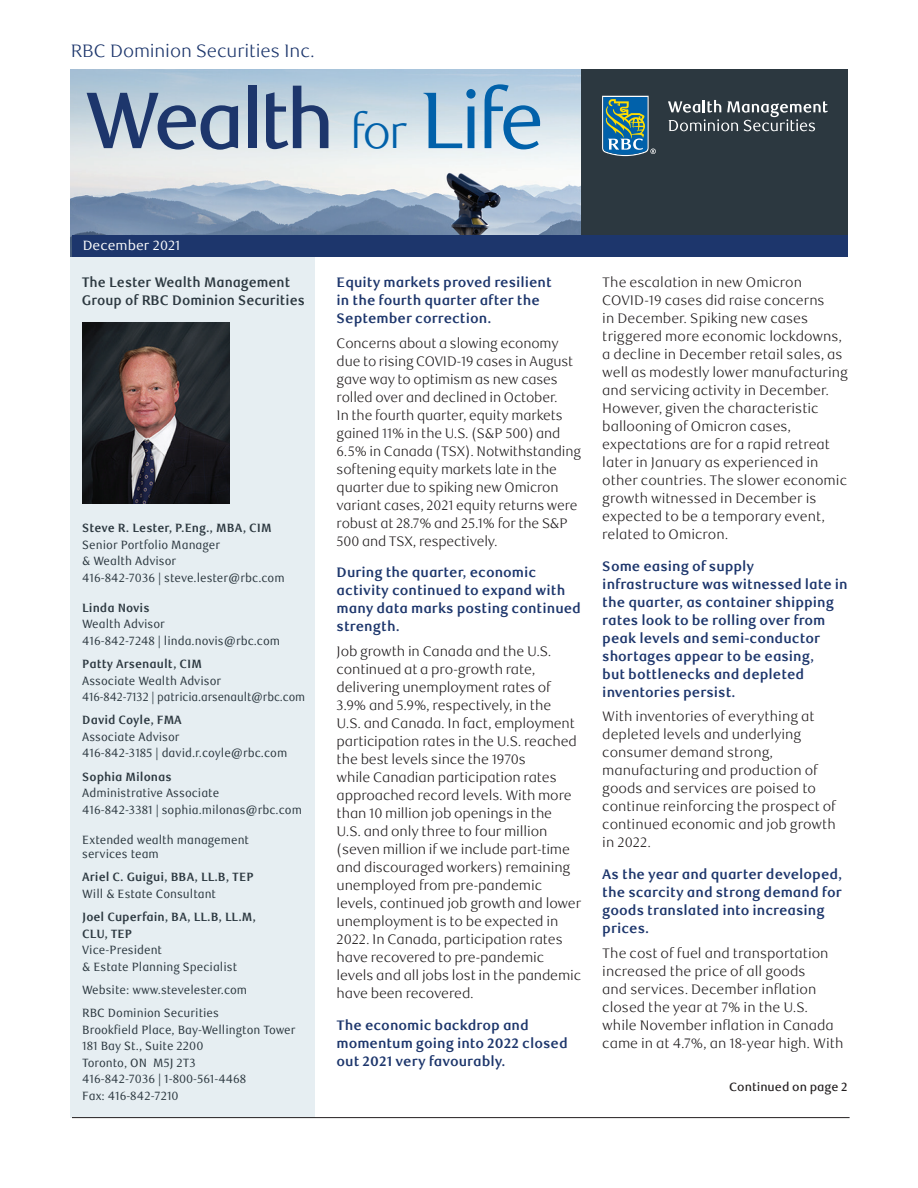
<style>
.page{position:relative;width:918px;height:1188px;background:#fff}
.page>*{position:absolute;margin:0;border:0;box-sizing:border-box;transform-origin:0 0}
.t1{font:500 80.25px "RBC Text";letter-spacing:-.065em;color:#1d366c}
.t2{font:300 18px "RBC Text";letter-spacing:-.005em;color:#1d366c}
.Body{font:300 13.8px/18px "RBC Text";letter-spacing:-.01em;color:#231f20}
.Body-2{font:700 13.8px/18px "RBC Text";color:#1d366c}
.t3{font:700 13.8px/18px "RBC Text";color:#2c3840;scale:.95 1}
.t4{font:13.5px "RBC Text";color:#fff}
.t5{font:12px/16.5px "RBC Text Cond";color:#2c3840}
.t6{font:700 12px "RBC Text Cond";color:#2c3840}
._1_Body{font:500 12px "RBC Text";color:#231f20}
.s1{font-weight:300;font-size:46.8px;color:#0161aa}
.s2{font-weight:400;color:#0161aa}
.s3{font-weight:700}
</style>
<div class="page">
<div style="left:70px;top:257px;width:245px;height:860px;background:#e6eef2"></div>
<div style="left:564px;top:69px;width:284px;height:188px;background:#2c3840"></div>
<svg style="left:602px;top:96px;width:54px;height:60px;background:#4a7e8a"></svg>
<svg style="left:668px;top:100px;width:160px;height:31px"></svg>
<img style="left:71px;top:69px;width:510px;height:188px">
<div style="left:72px;top:236px;width:776px;height:21px;background:#1d366c"></div>
<img style="left:82px;top:322px;width:148px;height:182px">
<hr style="left:72px;top:1117px;width:778px;height:1px;background:#231f20">
<p class="t2" style="left:71px;top:41px;width:245px">RBC Dominion Securities Inc.</p>
<p class="t1" style="left:85px;top:73px;width:462px">Wealth <span class="s1">for</span> <span class="s2">Life</span></p>
<p class="t4" style="left:83px;top:238px;width:99px">December 2021</p>
<p class="t3" style="left:82px;top:274px;width:236px">The Lester Wealth Management<br>Group of RBC Dominion Securities</p>
<p class="t6" style="left:82px;top:521px;width:191px">Steve R. Lester, P.Eng., MBA, CIM</p>
<p class="t5" style="left:82px;top:537px;width:139px">Senior Portfolio Manager &amp; Wealth Advisor</p>
<p class="t5" style="left:82px;top:570px;width:204px">416-842-7036 | steve.lester@rbc.com</p>
<p class="t6" style="left:82px;top:601px;width:69px">Linda Novis</p>
<p class="t5" style="left:82px;top:616px;width:84px">Wealth Advisor</p>
<p class="t5" style="left:82px;top:633px;width:199px">416-842-7248 | linda.novis@rbc.com</p>
<p class="t6" style="left:82px;top:657px;width:121px">Patty Arsenault, CIM</p>
<p class="t5" style="left:82px;top:673px;width:224px">Associate Wealth Advisor<br>416-842-7132 | patricia.arsenault@rbc.com</p>
<p class="t6" style="left:82px;top:713px;width:101px">David Coyle, FMA</p>
<p class="t5" style="left:82px;top:729px;width:99px">Associate Advisor</p>
<p class="t5" style="left:82px;top:745px;width:207px">416-842-3185 | david.r.coyle@rbc.com</p>
<p class="t6" style="left:82px;top:769px;width:91px">Sophia Milonas</p>
<p class="t5" style="left:82px;top:785px;width:139px">Administrative Associate</p>
<p class="t5" style="left:82px;top:802px;width:221px">416-842-3381 | sophia.milonas@rbc.com</p>
<p class="t5" style="left:82px;top:833px;width:168px;line-height:14.4px">Extended wealth management services team</p>
<p class="t6" style="left:82px;top:870px;width:173px">Ariel C. Guigui, BBA, LL.B, TEP</p>
<p class="t5" style="left:82px;top:886px;width:135px">Will &amp; Estate Consultant</p>
<p class="t5" style="left:82px;top:909px;width:175px"><span class="s3">Joel Cuperfain, BA, LL.B, LL.M,<br>CLU, TEP<br></span>Vice-President<br>&amp; Estate Planning Specialist</p>
<p class="t5" style="left:82px;top:982px;width:167px">Website: www.stevelester.com</p>
<p class="t5" style="left:82px;top:1005px;width:215px">RBC Dominion Securities<br>Brookfield Place, Bay-Wellington Tower<br>181 Bay St., Suite 2200<br>Toronto, ON M5J 2T3<br>416-842-7036 | 1-800-561-4468<br>Fax: 416-842-7210</p>
<p class="Body-2" style="left:337px;top:274px;width:217px">Equity markets proved resilient in the fourth quarter after the<br>September correction.</p>
<p class="Body" style="left:337px;top:334px;width:246px">Concerns about a slowing economy due to rising COVID-19 cases in August gave way to optimism as new cases rolled over and declined in October.<br>In the fourth quarter, equity markets gained 11% in the U.S. (S&amp;P 500) and 6.5% in Canada (TSX). Notwithstanding softening equity markets late in the quarter due to spiking new Omicron variant cases, 2021 equity returns were robust at 28.7% and 25.1% for the S&amp;P 500 and TSX, respectively.</p>
<p class="Body-2" style="left:337px;top:564px;width:246px">During the quarter, economic activity continued to expand with many data marks posting continued strength.</p>
<p class="Body" style="left:337px;top:643px;width:246px">Job growth in Canada and the U.S. continued at a pro-growth rate, delivering unemployment rates of 3.9% and 5.9%, respectively, in the<br>U.S. and Canada. In fact, employment participation rates in the U.S. reached the best levels since the 1970s<br>while Canadian participation rates approached record levels. With more than 10 million job openings in the<br>U.S. and only three to four million (seven million if we include part-time and discouraged workers) remaining unemployed from pre-pandemic levels, continued job growth and lower unemployment is to be expected in 2022. In Canada, participation rates have recovered to pre-pandemic levels and all jobs lost in the pandemic have been recovered.</p>
<p class="Body-2" style="left:337px;top:1016px;width:233px">The economic backdrop and momentum going into 2022 closed out 2021 very favourably.</p>
<p class="Body" style="left:602px;top:274px;width:247px">The escalation in new Omicron COVID-19 cases did raise concerns<br>in December. Spiking new cases triggered more economic lockdowns, a decline in December retail sales, as well as modestly lower manufacturing and servicing activity in December.<br>However, given the characteristic ballooning of Omicron cases, expectations are for a rapid retreat later in January as experienced in other countries. The slower economic growth witnessed in December is expected to be a temporary event, related to Omicron.</p>
<p class="Body-2" style="left:602px;top:557px;width:247px">Some easing of supply infrastructure was witnessed late in the quarter, as container shipping rates look to be rolling over from peak levels and semi-conductor shortages appear to be easing,<br>but bottlenecks and depleted inventories persist.</p>
<p class="Body" style="left:602px;top:708px;width:235px">With inventories of everything at depleted levels and underlying consumer demand strong, manufacturing and production of goods and services are poised to continue reinforcing the prospect of continued economic and job growth in 2022.</p>
<p class="Body-2" style="left:602px;top:865px;width:241px">As the year and quarter developed, the scarcity and strong demand for goods translated into increasing prices.</p>
<p class="Body" style="left:602px;top:944px;width:243px">The cost of fuel and transportation increased the price of all goods<br>and services. December inflation closed the year at 7% in the U.S. while November inflation in Canada came in at 4.7%, an 18-year high. With</p>
<p class="_1_Body" style="left:729px;top:1080px;width:120px">Continued on page 2</p>
</div>
